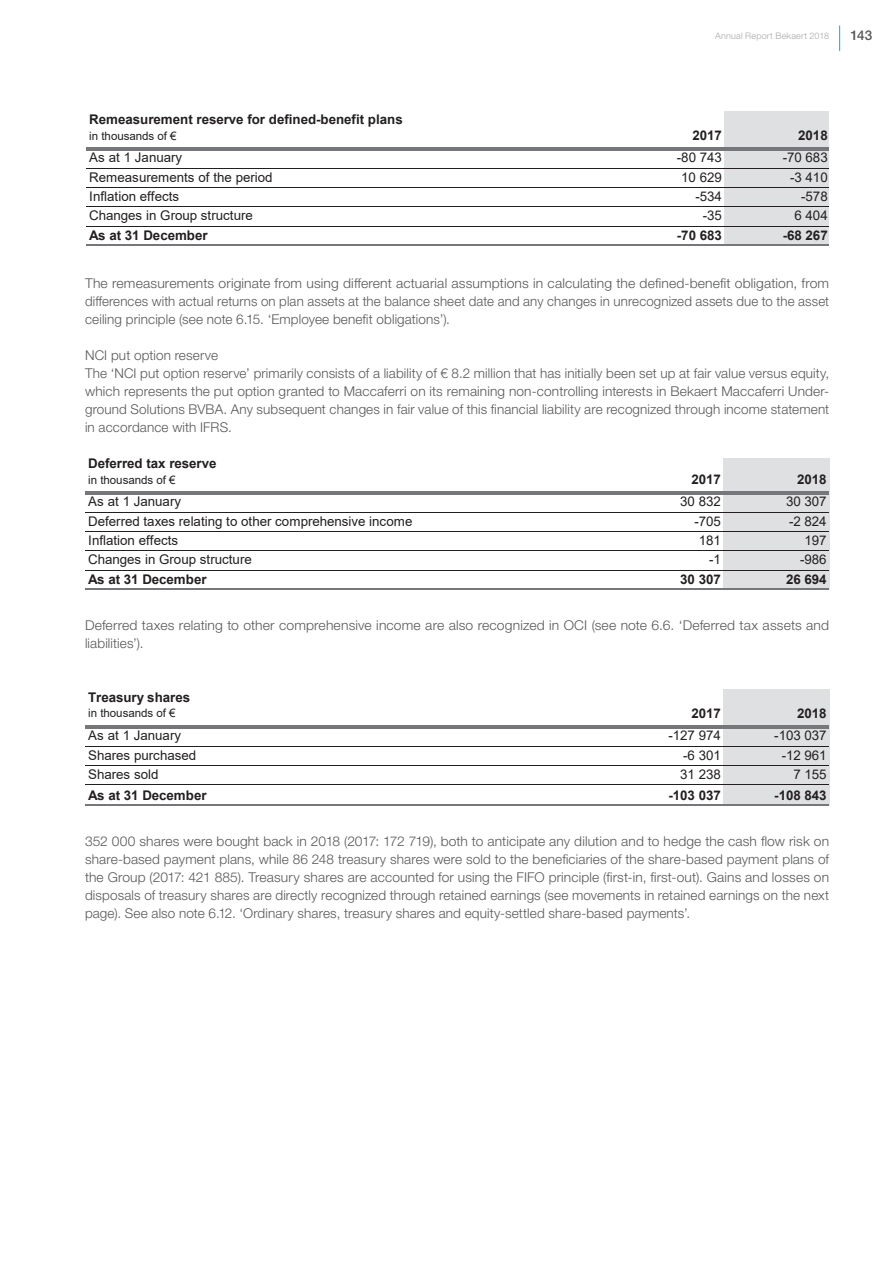
<style>
.page{position:relative;width:893px;height:1263px;background:#fff}
.page>*{position:absolute;margin:0;border:0;box-sizing:border-box;transform-origin:0 0}
.t1{font:300 13.5px/18px "Helvetica Neue LTW1 G";letter-spacing:.01em;color:#57585a;text-align:justify}
.t2{font:500 13.5px "Helvetica Neue LTW1 G";color:#57585a}
.t3{font:13.35px "Arial";letter-spacing:-.005em;color:#231f20}
.t4{font:700 13.35px "Arial";letter-spacing:-.005em;color:#231f20}
.t5{font:11.55px "Arial";letter-spacing:-.005em;color:#231f20}
.t6{font:300 9px "Helvetica Neue LTW1 G";letter-spacing:.025em;color:#a7a8ac}
</style>
<div class="page">
<div style="left:724px;top:111px;width:105px;height:135px;background:#dfe0e2"></div>
<hr style="left:87px;top:147px;width:742px;height:3px;background:#75777a">
<hr style="left:87px;top:168px;width:742px;height:1px;background:#231f20">
<hr style="left:87px;top:187px;width:742px;height:1px;background:#231f20">
<hr style="left:87px;top:207px;width:742px;height:1px;background:#231f20">
<hr style="left:87px;top:226px;width:742px;height:1px;background:#231f20">
<hr style="left:87px;top:245px;width:742px;height:1px;background:#75777a">
<div style="left:723px;top:458px;width:106px;height:132px;background:#dfe0e2"></div>
<hr style="left:85px;top:491px;width:744px;height:3px;background:#75777a">
<hr style="left:85px;top:512px;width:744px;height:1px;background:#231f20">
<hr style="left:85px;top:531px;width:744px;height:1px;background:#231f20">
<hr style="left:85px;top:551px;width:744px;height:1px;background:#231f20">
<hr style="left:85px;top:570px;width:744px;height:1px;background:#231f20">
<hr style="left:85px;top:589px;width:744px;height:1px;background:#75777a">
<div style="left:723px;top:689px;width:106px;height:116px;background:#dfe0e2"></div>
<hr style="left:85px;top:725px;width:744px;height:3px;background:#75777a">
<hr style="left:85px;top:746px;width:744px;height:1px;background:#231f20">
<hr style="left:85px;top:765px;width:744px;height:1px;background:#231f20">
<hr style="left:85px;top:785px;width:744px;height:1px;background:#231f20">
<hr style="left:85px;top:804px;width:744px;height:2px;background:#75777a">
<svg style="left:839px;top:26px;width:1px;height:25px"></svg>
<p class="t6" style="left:715px;top:30px;width:116px">Annual Report Bekaert 2018</p>
<p class="t2" style="left:850px;top:27px;width:23px">143</p>
<p class="t4" style="left:89px;top:110px;width:315px">Remeasurement reserve for defined-benefit plans</p>
<p class="t5" style="left:89px;top:128px;width:89px">in thousands of €</p>
<p class="t4" style="left:692px;top:126px;width:31px">2017</p>
<p class="t4" style="left:798px;top:126px;width:31px">2018</p>
<p class="t3" style="left:89px;top:149px;width:94px">As at 1 January</p>
<p class="t3" style="left:677px;top:149px;width:46px">-80 743</p>
<p class="t3" style="left:783px;top:149px;width:46px">-70 683</p>
<p class="t3" style="left:89px;top:168px;width:185px">Remeasurements of the period</p>
<p class="t3" style="left:681px;top:168px;width:42px">10 629</p>
<p class="t3" style="left:790px;top:168px;width:39px">-3 410</p>
<p class="t3" style="left:89px;top:187px;width:91px">Inflation effects</p>
<p class="t3" style="left:695px;top:187px;width:28px">-534</p>
<p class="t3" style="left:801px;top:187px;width:28px">-578</p>
<p class="t3" style="left:89px;top:206px;width:165px">Changes in Group structure</p>
<p class="t3" style="left:703px;top:206px;width:21px">-35</p>
<p class="t3" style="left:794px;top:206px;width:35px">6 404</p>
<p class="t4" style="left:89px;top:226px;width:120px">As at 31 December</p>
<p class="t4" style="left:677px;top:226px;width:46px">-70 683</p>
<p class="t4" style="left:783px;top:226px;width:46px">-68 267</p>
<p class="t1" style="left:85px;top:274px;width:746px">The remeasurements originate from using different actuarial assumptions in calculating the defined-benefit obligation, from differences with actual returns on plan assets at the balance sheet date and any changes in unrecognized assets due to the asset ceiling principle (see note 6.15. ‘Employee benefit obligations’).</p>
<p class="t1" style="left:85px;top:346px;width:746px;text-align:left">NCI put option reserve<br>The ‘NCI put option reserve’ primarily consists of a liability of € 8.2 million that has initially been set up at fair value versus equity, which represents the put option granted to Maccaferri on its remaining non-controlling interests in Bekaert Maccaferri Under&shy;ground Solutions BVBA. Any subsequent changes in fair value of this financial liability are recognized through income statement in accordance with IFRS.</p>
<p class="t4" style="left:88px;top:454px;width:130px">Deferred tax reserve</p>
<p class="t5" style="left:88px;top:471px;width:89px">in thousands of €</p>
<p class="t4" style="left:691px;top:470px;width:31px">2017</p>
<p class="t4" style="left:797px;top:470px;width:31px">2018</p>
<p class="t3" style="left:88px;top:492px;width:94px">As at 1 January</p>
<p class="t3" style="left:680px;top:492px;width:42px">30 832</p>
<p class="t3" style="left:786px;top:492px;width:42px">30 307</p>
<p class="t3" style="left:88px;top:512px;width:326px">Deferred taxes relating to other comprehensive income</p>
<p class="t3" style="left:694px;top:512px;width:28px">-705</p>
<p class="t3" style="left:789px;top:512px;width:39px">-2 824</p>
<p class="t3" style="left:88px;top:531px;width:91px">Inflation effects</p>
<p class="t3" style="left:699px;top:531px;width:24px">181</p>
<p class="t3" style="left:804px;top:531px;width:24px">197</p>
<p class="t3" style="left:88px;top:550px;width:165px">Changes in Group structure</p>
<p class="t3" style="left:709px;top:550px;width:13px">-1</p>
<p class="t3" style="left:800px;top:550px;width:28px">-986</p>
<p class="t4" style="left:88px;top:570px;width:120px">As at 31 December</p>
<p class="t4" style="left:680px;top:570px;width:42px">30 307</p>
<p class="t4" style="left:786px;top:570px;width:42px">26 694</p>
<p class="t1" style="left:85px;top:616px;width:746px">Deferred taxes relating to other comprehensive income are also recognized in OCI (see note 6.6. ‘Deferred tax assets and liabilities’).</p>
<p class="t4" style="left:88px;top:687px;width:103px">Treasury shares</p>
<p class="t5" style="left:88px;top:705px;width:89px">in thousands of €</p>
<p class="t4" style="left:691px;top:704px;width:31px">2017</p>
<p class="t4" style="left:797px;top:704px;width:31px">2018</p>
<p class="t3" style="left:88px;top:726px;width:94px">As at 1 January</p>
<p class="t3" style="left:668px;top:726px;width:54px">-127 974</p>
<p class="t3" style="left:774px;top:726px;width:54px">-103 037</p>
<p class="t3" style="left:88px;top:746px;width:110px">Shares purchased</p>
<p class="t3" style="left:683px;top:746px;width:39px">-6 301</p>
<p class="t3" style="left:782px;top:746px;width:46px">-12 961</p>
<p class="t3" style="left:88px;top:765px;width:72px">Shares sold</p>
<p class="t3" style="left:680px;top:765px;width:42px">31 238</p>
<p class="t3" style="left:793px;top:765px;width:35px">7 155</p>
<p class="t4" style="left:88px;top:785px;width:120px">As at 31 December</p>
<p class="t4" style="left:668px;top:785px;width:54px">-103 037</p>
<p class="t4" style="left:774px;top:785px;width:54px">-108 843</p>
<p class="t1" style="left:85px;top:832px;width:746px">352 000 shares were bought back in 2018 (2017: 172 719), both to anticipate any dilution and to hedge the cash flow risk on share-based payment plans, while 86 248 treasury shares were sold to the beneficiaries of the share-based payment plans of the Group (2017: 421 885). Treasury shares are accounted for using the FIFO principle (first-in, first-out). Gains and losses on disposals of treasury shares are directly recognized through retained earnings (see movements in retained earnings on the next page). See also note 6.12. ‘Ordinary shares, treasury shares and equity-settled share-based payments’.</p>
</div>
